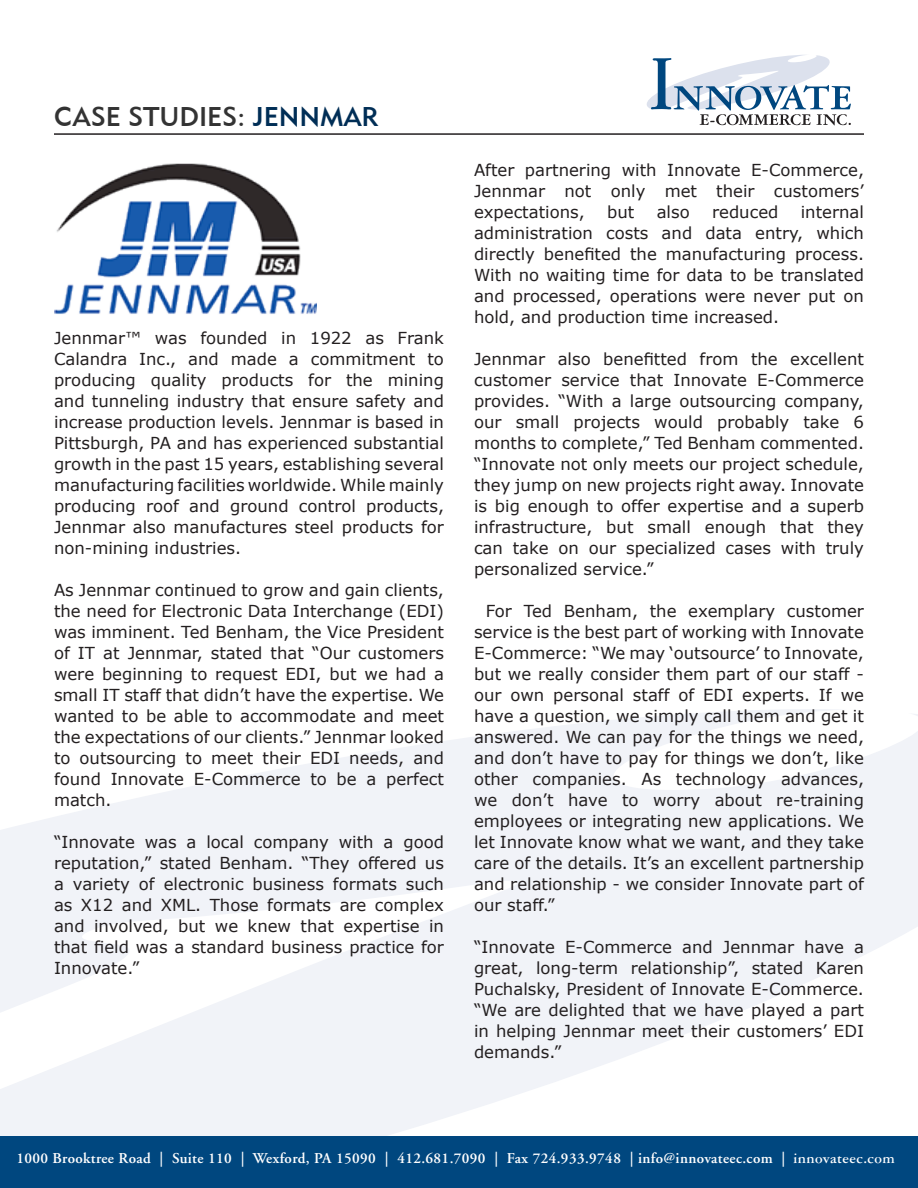
<style>
.page{position:relative;width:918px;height:1188px;background:#fff}
.page>*{position:absolute;margin:0;border:0;box-sizing:border-box;transform-origin:0 0}
.t1{font:27px "Geometric 415 BT Medium A";color:#333}
.t2{font:16.5px/21px "Verdana";color:#231f20;text-align:justify}
.t3{font:600 15px "Adobe Garamond";letter-spacing:.025em;color:#fff}
.s1{color:#002e56}
.s2{font-family:"American Garamond BT";font-weight:700}
</style>
<div class="page">
<svg style="left:0;top:709px;width:918px;height:427px;fill:#f1f3f8"></svg>
<svg style="left:647px;top:55px;width:204px;height:70px"></svg>
<div style="left:0;top:1136px;width:918px;height:52px;background:#00477f"></div>
<hr style="left:54px;top:133px;width:810px;height:2px;background:#231f20">
<img style="left:54px;top:163px;width:262px;height:151px">
<h1 class="t1" style="left:54px;top:100px;width:326px">CASE STUDIES: <span class="s1">JENNMAR</span></h1>
<p class="t2" style="left:54px;top:327px;width:392px">Jennmar™ was founded in 1922 as Frank Calandra Inc., and made a commitment to producing quality products for the mining and tunneling industry that ensure safety and increase production levels. Jennmar is based in Pittsburgh, PA and has experienced substantial growth in the past 15 years, establishing several manufacturing facilities worldwide. While mainly producing roof and ground control products, Jennmar also manufactures steel products for non-mining industries.</p>
<p class="t2" style="left:54px;top:579px;width:392px">As Jennmar continued to grow and gain clients, the need for Electronic Data Interchange (EDI) was imminent. Ted Benham, the Vice President of IT at Jennmar, stated that “Our customers were beginning to request EDI, but we had a small IT staff that didn’t have the expertise. We wanted to be able to accommodate and meet the expectations of our clients.” Jennmar looked to outsourcing to meet their EDI needs, and found Innovate E-Commerce to be a perfect match.</p>
<p class="t2" style="left:54px;top:831px;width:392px">“Innovate was a local company with a good reputation,” stated Benham. “They offered us a variety of electronic business formats such as X12 and XML. Those formats are complex and involved, but we knew that expertise in that field was a standard business practice for Innovate.”</p>
<p class="t2" style="left:474px;top:159px;width:392px">After partnering with Innovate E-Commerce, Jennmar not only met their customers’ expectations,</p>
<p class="t2" style="left:474px;top:201px;width:392px;text-indent:327px">internal administration costs and data entry, which directly benefited the manufacturing process.<br>With no waiting time for data to be translated and processed, operations were never put on hold, and production time increased.</p>
<p class="t2" style="left:474px;top:348px;width:392px">Jennmar also benefitted from the excellent customer service that Innovate E-Commerce provides. “With a large outsourcing company, our small projects would probably take 6 months to complete,” Ted Benham commented. “Innovate not only meets our project schedule, they jump on new projects right away. Innovate is big enough to offer expertise and a superb infrastructure, but small enough that they can take on our specialized cases with truly personalized service.”</p>
<p class="t2" style="left:474px;top:600px;width:392px;text-indent:12px">For Ted Benham, the exemplary customer service is the best part of working with Innovate E-Commerce: “We may ‘outsource’ to Innovate, but we really consider them part of our staff - our own personal staff of EDI experts. If we have a question, we simply call them and get it answered. We can pay for the things we need, and don’t have to pay for things we don’t, like other companies. As technology advances, we don’t have to worry about re-training employees or integrating new applications. We let Innovate know what we want, and they take care of the details. It’s an excellent partnership and relationship - we consider Innovate part of our staff.”</p>
<p class="t2" style="left:474px;top:936px;width:392px">“Innovate E-Commerce and Jennmar have a great, long-term relationship”, stated Karen Puchalsky, President of Innovate E-Commerce. “We are delighted that we have played a part in helping Jennmar meet their customers’ EDI demands.”</p>
<p class="t2" style="left:607px;top:201px;width:29px">but</p>
<p class="t2" style="left:657px;top:201px;width:35px">also</p>
<p class="t2" style="left:712px;top:201px;width:68px">reduced</p>
<p class="t3" style="left:16px;top:1150px;width:880px">1000 Brooktree Road | Suite 110 | Wexford, PA 15090 | 412.681.7090 | Fax 724.933.9748 | info@innovateec.com | <span class="s2">innovateec.com</span></p>
</div>
